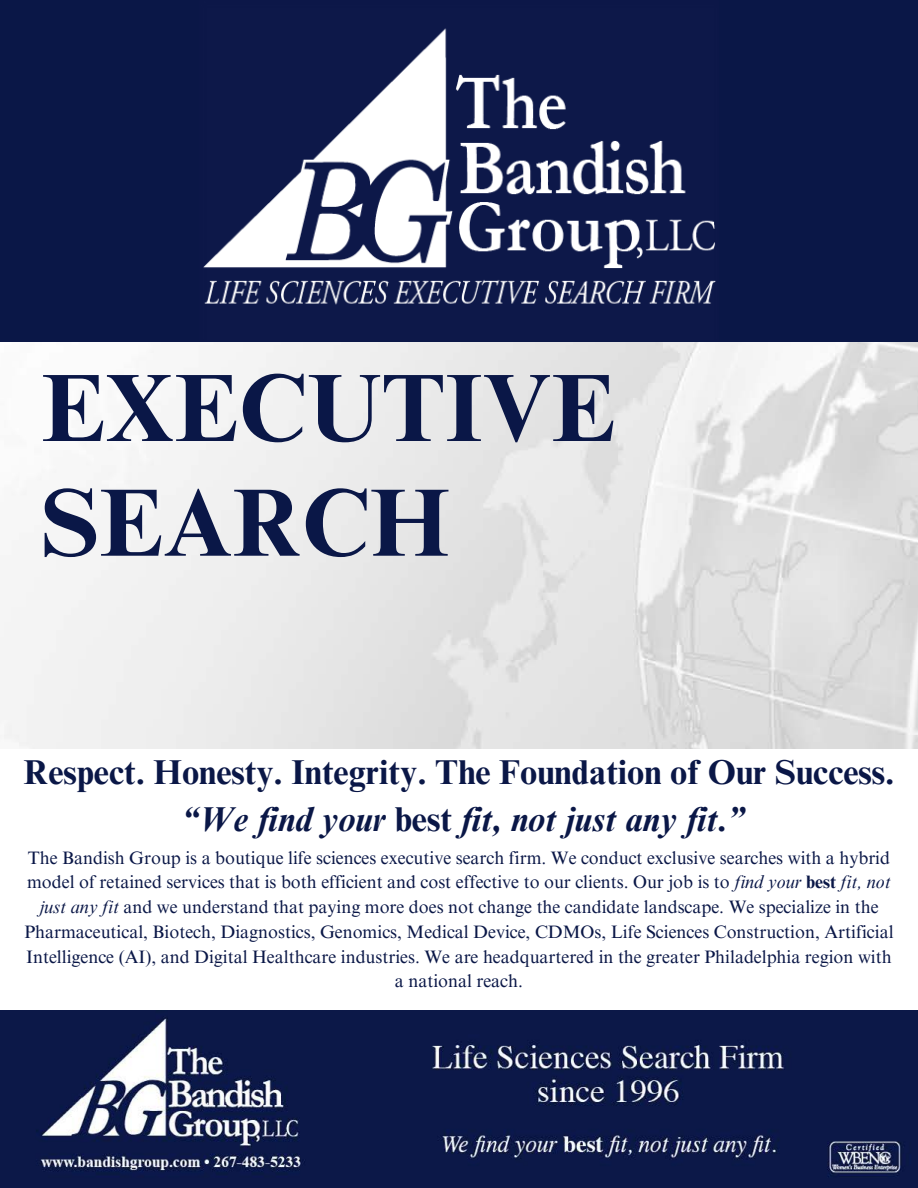
<style>
.page{position:relative;width:918px;height:1188px;background:#fff}
.page>*{position:absolute;margin:0;border:0;box-sizing:border-box;transform-origin:0 0}
.t1{font:700 96px/114.8px "Times NRMT Pro";color:#0a1747}
.t2{font:700 34.5px/47.2px "Times NRMT Pro";color:#0a1747;text-align:center}
.t3{font:18px/24.8px "Times NRMT Pro";color:#0a1747;text-align:center}
.s1{font-style:italic}
.s2{font-weight:700}
</style>
<div class="page">
<img style="left:0;top:341px;width:918px;height:408px">
<img style="left:0;top:1010px;width:918px;height:178px">
<div style="left:0;top:0;width:918px;height:341px;background:#0a1747"></div>
<img style="left:203px;top:28px;width:513px;height:277px">
<h1 class="t1" style="left:41px;top:353px;width:576px">EXECUTIVE<br>SEARCH</h1>
<h2 class="t2" style="left:24px;top:749px;width:872px">Respect. Honesty. Integrity. The Foundation of Our Success. <span class="s1">“We find your</span> best <span class="s1">fit, not just any fit.”</span></h2>
<p class="t3" style="left:24px;top:846px;width:871px">The Bandish Group is a boutique life sciences executive search firm. We conduct exclusive searches with a hybrid model of retained services that is both efficient and cost effective to our clients. Our job is to <span class="s1">find your</span> <span class="s2">best</span> <span class="s1">fit, not just any fit</span> and we understand that paying more does not change the candidate landscape. We specialize in the Pharmaceutical, Biotech, Diagnostics, Genomics, Medical Device, CDMOs, Life Sciences Construction, Artificial Intelligence (AI), and Digital Healthcare industries. We are headquartered in the greater Philadelphia region with a national reach.</p>
</div>
